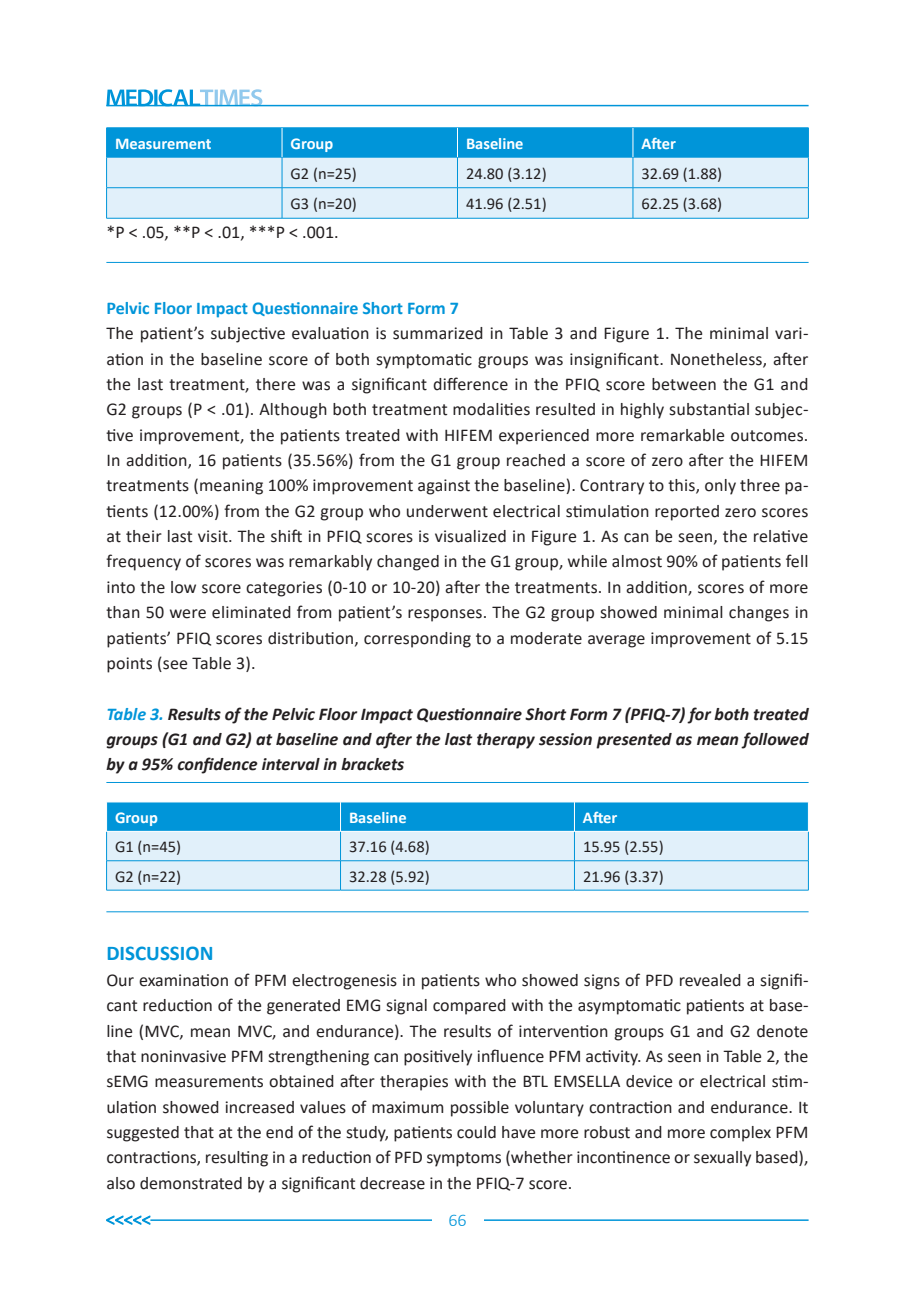
<style>
.page{position:relative;width:915px;height:1306px;background:#fff}
.page>*{position:absolute;margin:0;border:0;box-sizing:border-box;transform-origin:0 0}
.QVESATAURI{font:700 21px "Calibri";color:#0095d9}
.t1{font:18px/25.3px "Calibri";color:#231f20;text-align:justify}
.t2{font:italic 700 18px/25.3px "Calibri";color:#231f20;text-align:justify}
.t3{font:700 18px "Calibri";color:#0095d9}
.t4{font:300 18px "Calibri";color:#0095d9}
.t5{font:16.5px "Calibri";color:#231f20}
.t6{font:700 16.5px "Calibri";color:#fff}
.s1{color:#0095d9}
</style>
<div class="page">
<svg style="left:106px;top:89px;width:156px;height:16px"></svg>
<hr style="left:106px;top:105px;width:702px;height:1px;background:#0095d9">
<hr style="left:150px;top:1219px;width:658px;height:1px;background:#0095d9">
<div style="left:432px;top:1212px;width:51px;height:14px;background:#fff"></div>
<svg style="left:106px;top:1215px;width:44px;height:9px"></svg>
<hr style="left:106px;top:127px;width:176px;height:1px;background:#0095d9">
<hr style="left:282px;top:127px;width:175px;height:1px;background:#0095d9">
<hr style="left:457px;top:127px;width:175px;height:1px;background:#0095d9">
<hr style="left:632px;top:127px;width:176px;height:1px;background:#0095d9">
<hr style="left:106px;top:218px;width:176px;height:1px;background:#0095d9">
<hr style="left:282px;top:218px;width:175px;height:1px;background:#0095d9">
<hr style="left:457px;top:218px;width:175px;height:1px;background:#0095d9">
<hr style="left:632px;top:218px;width:176px;height:1px;background:#0095d9">
<svg style="left:106px;top:128px;width:702px;height:90px;background:#92d0ee"></svg>
<svg style="left:106px;top:802px;width:702px;height:88px;background:#93d0ee"></svg>
<hr style="left:106px;top:831px;width:234px;height:1px;background:#fff">
<hr style="left:340px;top:831px;width:234px;height:1px;background:#fff">
<hr style="left:574px;top:831px;width:234px;height:1px;background:#fff">
<hr style="left:106px;top:262px;width:702px;height:1px;background:#0095d9">
<hr style="left:106px;top:782px;width:702px;height:1px;background:#0095d9">
<hr style="left:106px;top:911px;width:702px;height:1px;background:#0095d9">
<p class="t6" style="left:115px;top:131px;width:98px">Measurement</p>
<p class="t6" style="left:290px;top:131px;width:44px">Group</p>
<p class="t6" style="left:466px;top:131px;width:59px">Baseline</p>
<p class="t6" style="left:641px;top:131px;width:36px">After</p>
<p class="t5" style="left:290px;top:162px;width:68px">G2 (n=25)</p>
<p class="t5" style="left:466px;top:162px;width:82px">24.80 (3.12)</p>
<p class="t5" style="left:641px;top:162px;width:82px">32.69 (1.88)</p>
<p class="t5" style="left:290px;top:192px;width:68px">G3 (n=20)</p>
<p class="t5" style="left:466px;top:192px;width:82px">41.96 (2.51)</p>
<p class="t5" style="left:641px;top:192px;width:82px">62.25 (3.68)</p>
<p class="t1" style="left:106px;top:219px;width:234px">*P &lt; .05, **P &lt; .01, ***P &lt; .001.</p>
<p class="t3" style="left:106px;top:295px;width:354px">Pelvic Floor Impact Questionnaire Short Form 7</p>
<p class="t1" style="left:106px;top:320px;width:703px">The patient’s subjective evaluation is summarized in Table 3 and Figure 1. The minimal vari&shy;ation in the baseline score of both symptomatic groups was insignificant. Nonetheless, after the last treatment, there was a significant difference in the PFIQ score between the G1 and G2 groups (P &lt; .01). Although both treatment modalities resulted in highly substantial subjec&shy;tive improvement, the patients treated with HIFEM experienced more remarkable outcomes.<br>In addition, 16 patients (35.56%) from the G1 group reached a score of zero after the HIFEM treatments (meaning 100% improvement against the baseline). Contrary to this, only three pa&shy;tients (12.00%) from the G2 group who underwent electrical stimulation reported zero scores at their last visit. The shift in PFIQ scores is visualized in Figure 1. As can be seen, the relative frequency of scores was remarkably changed in the G1 group, while almost 90% of patients fell into the low score categories (0-10 or 10-20) after the treatments. In addition, scores of more than 50 were eliminated from patient’s responses. The G2 group showed minimal changes in patients’ PFIQ scores distribution, corresponding to a moderate average improvement of 5.15 points (see Table 3).</p>
<p class="t2" style="left:106px;top:700px;width:703px"><span class="s1">Table 3.</span> Results of the Pelvic Floor Impact Questionnaire Short Form 7 (PFIQ-7) for both treated groups (G1 and G2) at baseline and after the last therapy session presented as mean followed by a 95% confidence interval in brackets</p>
<p class="t6" style="left:115px;top:805px;width:44px">Group</p>
<p class="t6" style="left:349px;top:805px;width:59px">Baseline</p>
<p class="t6" style="left:582px;top:805px;width:36px">After</p>
<p class="t5" style="left:115px;top:835px;width:68px">G1 (n=45)</p>
<p class="t5" style="left:349px;top:835px;width:82px">37.16 (4.68)</p>
<p class="t5" style="left:582px;top:835px;width:82px">15.95 (2.55)</p>
<p class="t5" style="left:115px;top:864px;width:68px">G2 (n=22)</p>
<p class="t5" style="left:349px;top:864px;width:82px">32.28 (5.92)</p>
<p class="t5" style="left:583px;top:864px;width:82px">21.96 (3.37)</p>
<p class="QVESATAURI" style="left:106px;top:938px;width:109px">DISCUSSION</p>
<p class="t1" style="left:106px;top:966px;width:703px">Our examination of PFM electrogenesis in patients who showed signs of PFD revealed a signifi&shy;cant reduction of the generated EMG signal compared with the asymptomatic patients at base&shy;line (MVC, mean MVC, and endurance). The results of intervention groups G1 and G2 denote that noninvasive PFM strengthening can positively influence PFM activity. As seen in Table 2, the sEMG measurements obtained after therapies with the BTL EMSELLA device or electrical stim&shy;ulation showed increased values of maximum possible voluntary contraction and endurance. It suggested that at the end of the study, patients could have more robust and more complex PFM contractions, resulting in a reduction of PFD symptoms (whether incontinence or sexually based), also demonstrated by a significant decrease in the PFIQ-7 score.</p>
<p class="t4" style="left:448px;top:1208px;width:20px">66</p>
</div>
